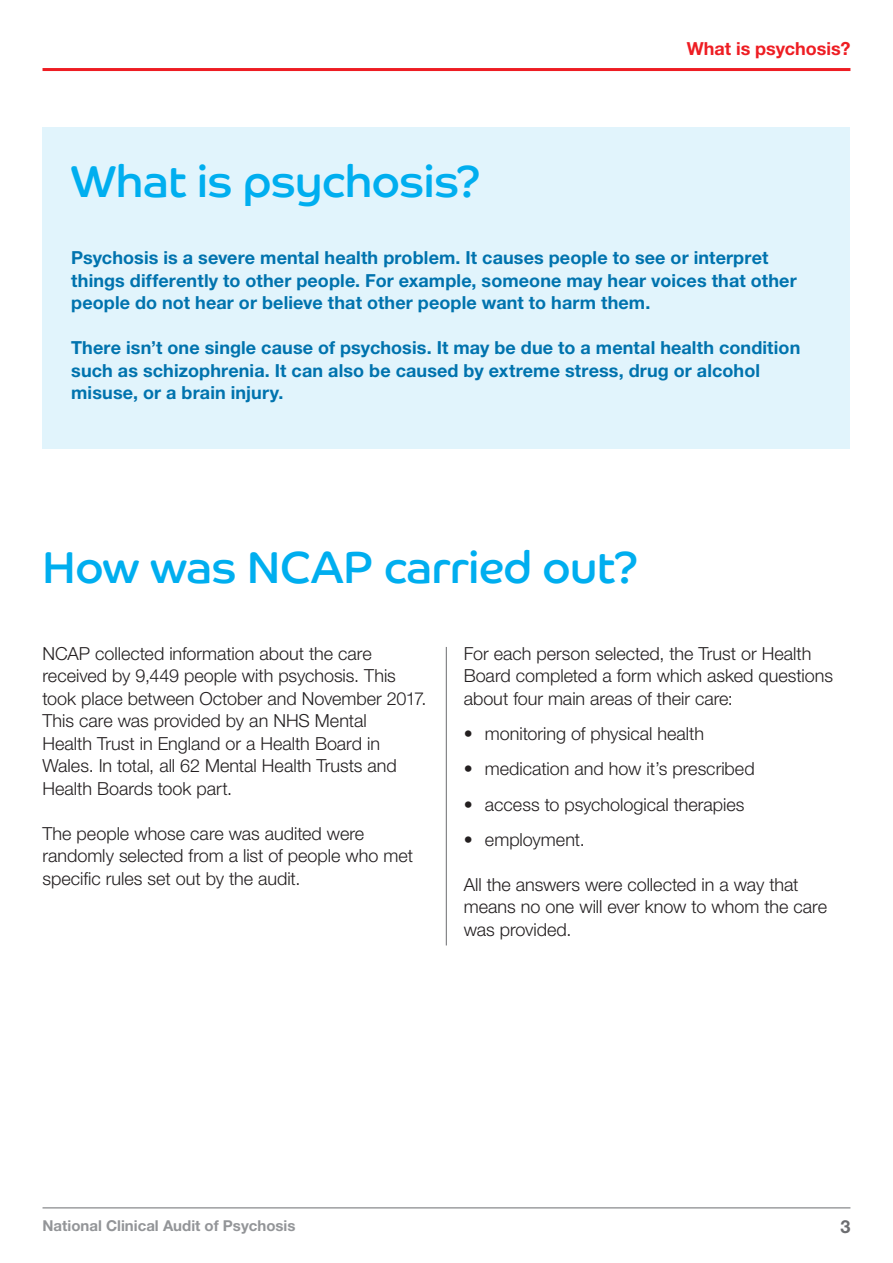
<style>
.page{position:relative;width:893px;height:1263px;background:#fff}
.page>*{position:absolute;margin:0;border:0;box-sizing:border-box;transform-origin:0 0}
.t1{font:45px "Co Rethink";letter-spacing:-.005em;color:#00aeef}
.t2{font:300 18px/22.5px "Helvetica Neue LT Pro";color:#231f20}
.t3{font:700 18px/22.5px "Helvetica Neue LT Pro";letter-spacing:.005em;color:#0073ae}
.t4{font:700 18px "Helvetica Neue LT Pro";color:#ee1d23}
.t5{font:700 18px "Helvetica Neue LT Pro";color:#6c6d70}
.t6{font:700 15px "Helvetica Neue LT Pro";color:#939598}
</style>
<div class="page">
<hr style="left:43px;top:1207px;width:807px;height:1px;background:#6c6d70">
<hr style="left:43px;top:68px;width:807px;height:3px;background:#ee1d23">
<hr style="left:446px;top:647px;width:1px;height:298px;background:#6c6d70">
<div style="left:43px;top:128px;width:807px;height:321px;background:#e1f4fc"></div>
<h1 class="t1" style="left:71px;top:154px;width:411px">What is psychosis?</h1>
<p class="t4" style="left:687px;top:38px;width:165px">What is psychosis?</p>
<p class="t3" style="left:71px;top:246px;width:727px">Psychosis is a severe mental health problem. It causes people to see or interpret things differently to other people. For example, someone may hear voices that other people do not hear or believe that other people want to harm them.</p>
<p class="t3" style="left:71px;top:336px;width:731px">There isn’t one single cause of psychosis. It may be due to a mental health condition such as schizophrenia. It can also be caused by extreme stress, drug or alcohol misuse, or a brain injury.</p>
<h1 class="t1" style="left:43px;top:540px;width:597px">How was NCAP carried out?</h1>
<p class="t2" style="left:43px;top:642px;width:386px">NCAP collected information about the care received by 9,449 people with psychosis. This took place between October and November 2017.<br>This care was provided by an NHS Mental<br>Health Trust in England or a Health Board in Wales. In total, all 62 Mental Health Trusts and Health Boards took part.</p>
<p class="t2" style="left:43px;top:822px;width:372px">The people whose care was audited were randomly selected from a list of people who met specific rules set out by the audit.</p>
<p class="t2" style="left:464px;top:642px;width:371px">For each person selected, the Trust or Health<br>Board completed a form which asked questions about four main areas of their care:</p>
<p class="t2" style="left:464px;top:722px;width:242px">• monitoring of physical health</p>
<p class="t2" style="left:464px;top:757px;width:292px">• medication and how it’s prescribed</p>
<p class="t2" style="left:464px;top:792px;width:282px">• access to psychological therapies</p>
<p class="t2" style="left:464px;top:828px;width:123px">• employment.</p>
<p class="t2" style="left:464px;top:873px;width:365px">All the answers were collected in a way that means no one will ever know to whom the care was provided.</p>
<p class="t6" style="left:43px;top:1216px;width:254px">National Clinical Audit of Psychosis</p>
<p class="t5" style="left:840px;top:1216px;width:12px">3</p>
</div>
